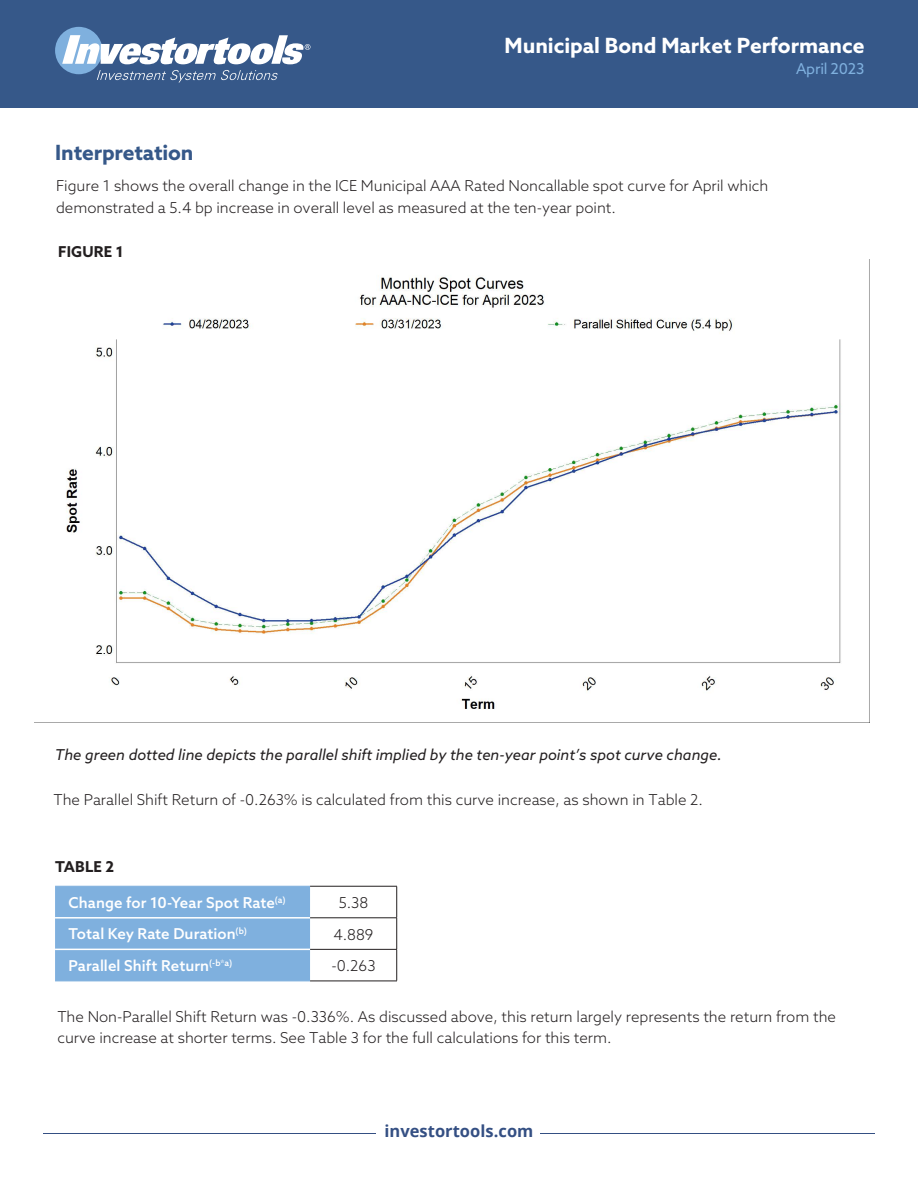
<style>
.page{position:relative;width:918px;height:1188px;background:#fff}
.page>*{position:absolute;margin:0;border:0;box-sizing:border-box;transform-origin:0 0}
.t1{font:700 21px "Azo Sans";color:#fff}
.t2{font:700 21px "Azo Sans";letter-spacing:-.005em;color:#365889}
.t3{font:700 16.5px "Open Sans";color:#344f83}
.Text_Subsequent{font:300 15px/31.5px "Azo Sans";color:#231f20}
.t4{font:italic 15px "Azo Sans";color:#231f20}
.t5{font:500 15px "Azo Sans";letter-spacing:.005em;color:#fff}
.t6{font:700 15px "Azo Sans";letter-spacing:.01em;color:#231f20}
.t7{font:15px "Azo Sans";letter-spacing:-.015em;color:#7fb0de}
</style>
<div class="page">
<div style="left:0;top:0;width:918px;height:108px;background:#365889"></div>
<div style="left:55px;top:27px;width:47px;height:47px;background:#7fb0de;border-radius:50%"></div>
<svg style="left:97px;top:70px;width:181px;height:13px"></svg>
<svg style="left:62px;top:35px;width:248px;height:29px"></svg>
<img style="left:34px;top:260px;width:836px;height:463px">
<div style="left:55px;top:887px;width:255px;height:94px;background:#7fb0de"></div>
<hr style="left:310px;top:918px;width:87px;height:1px;background:#231f20">
<hr style="left:310px;top:949px;width:87px;height:1px;background:#231f20">
<hr style="left:310px;top:981px;width:87px;height:1px;background:#231f20">
<hr style="left:55px;top:917px;width:255px;height:2px;background:#fff">
<hr style="left:55px;top:949px;width:255px;height:1px;background:#fff">
<hr style="left:396px;top:886px;width:1px;height:32px;background:#231f20">
<hr style="left:396px;top:918px;width:1px;height:31px;background:#231f20">
<hr style="left:396px;top:950px;width:1px;height:31px;background:#231f20">
<hr style="left:310px;top:886px;width:87px;height:1px;background:#231f20">
<hr style="left:55px;top:886px;width:255px;height:1px;background:#7fb0de">
<hr style="left:55px;top:981px;width:255px;height:1px;background:#7fb0de">
<hr style="left:44px;top:1133px;width:830px;height:1px;background:#344f83">
<div style="left:377px;top:1114px;width:163px;height:32px;background:#fff"></div>
<p class="t1" style="left:505px;top:32px;width:361px">Municipal Bond Market Performance</p>
<p class="t7" style="left:796px;top:60px;width:70px">April 2023</p>
<h1 class="t2" style="left:55px;top:139px;width:140px">Interpretation</h1>
<p class="Text_Subsequent" style="left:56px;top:175px;width:714px;line-height:21.9px">Figure 1 shows the overall change in the ICE Municipal AAA Rated Noncallable spot curve for April which demonstrated a 5.4 bp increase in overall level as measured at the ten-year point.</p>
<p class="t6" style="left:58px;top:242px;width:67px">FIGURE 1</p>
<p class="t4" style="left:55px;top:746px;width:669px">The green dotted line depicts the parallel shift implied by the ten-year point’s spot curve change.</p>
<p class="Text_Subsequent" style="left:53px;top:784px;width:651px">The Parallel Shift Return of -0.263% is calculated from this curve increase, as shown in Table 2.</p>
<p class="t6" style="left:55px;top:857px;width:60px">TABLE 2</p>
<p class="t5" style="left:69px;top:893px;width:219px">Change for 10-Year Spot Rate<sup>(a)</sup></p>
<p class="Text_Subsequent" style="left:331px;top:887px;width:46px;text-align:center">5.38<br>4.889 -0.263</p>
<p class="t5" style="left:69px;top:924px;width:180px">Total Key Rate Duration<sup>(b)</sup></p>
<p class="t5" style="left:69px;top:956px;width:165px">Parallel Shift Return<sup>(-b*a)</sup></p>
<p class="Text_Subsequent" style="left:57px;top:1007px;width:780px;line-height:21px">The Non-Parallel Shift Return was -0.336%. As discussed above, this return largely represents the return from the curve increase at shorter terms. See Table 3 for the full calculations for this term.</p>
<p class="t3" style="left:385px;top:1119px;width:150px">investortools.com</p>
</div>
